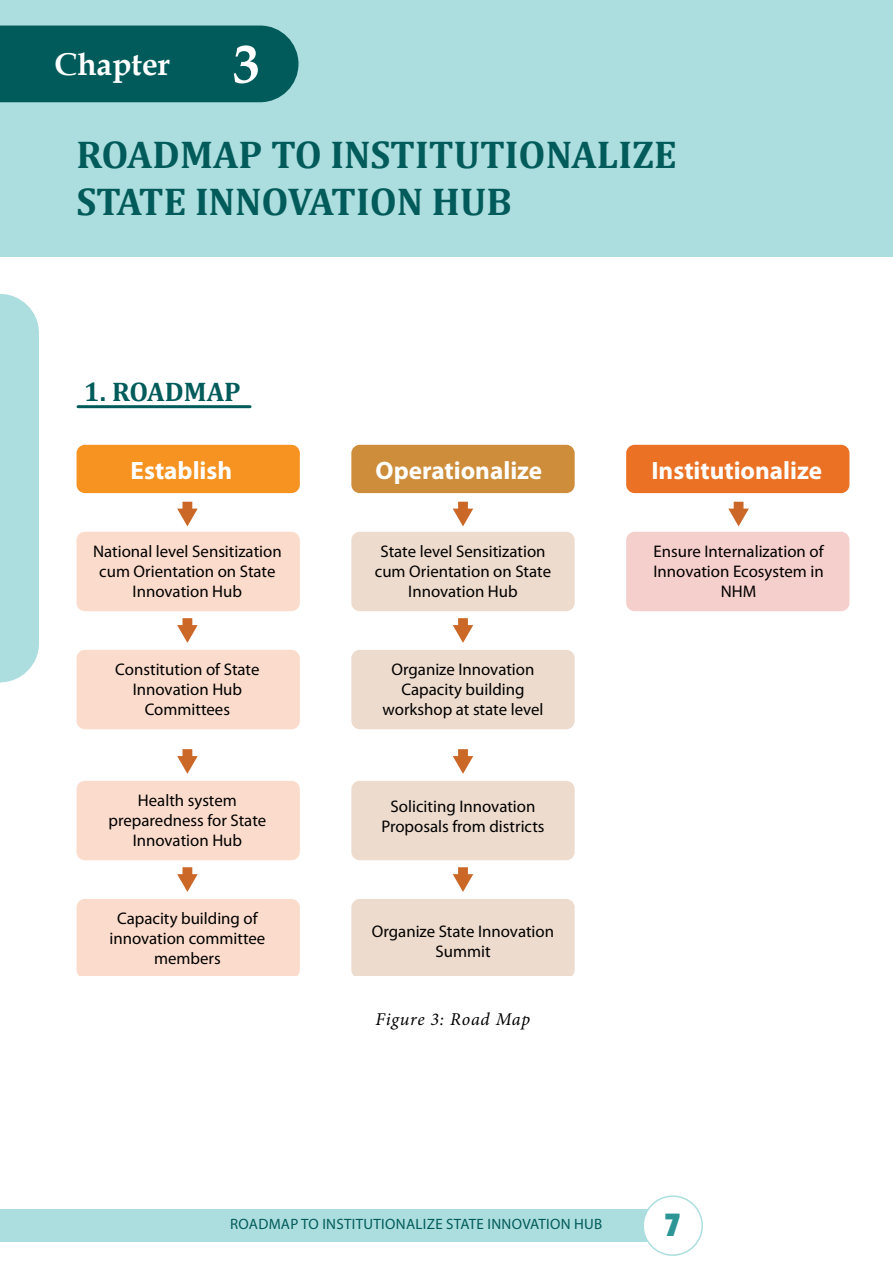
<style>
.page{position:relative;width:893px;height:1263px;background:#fff}
.page>*{position:absolute;margin:0;border:0;box-sizing:border-box;transform-origin:0 0}
.t1{font:700 54px "Book Antiqua";color:#fff}
.t2{font:700 39px/46.8px "Cambria";color:#015b5a}
.t3{font:36px "Passion One";color:#2d9596}
.t4{font:700 31.5px "Book Antiqua";color:#fff}
.t5{font:700 27px "Cambria";color:#015b5a}
.t6{font:700 25.2px "Myriad Pro";color:#fff}
.t7{font:italic 18px "Minion Pro";letter-spacing:.04em;color:#000}
.t8{font:16.8px/20.2px "Myriad Pro";color:#000;text-align:center}
.t9{font:15px "Myriad Pro";letter-spacing:.02em;color:#015b5b}
</style>
<div class="page">
<div style="left:1px;top:1209px;width:665px;height:33px;background:#addedf"></div>
<div style="left:643px;top:1196px;width:59px;height:59px;background:#fff;border-radius:50%"></div>
<div style="left:642px;top:1195px;width:61px;height:61px;border:2px solid #addedf;border-radius:50%"></div>
<div style="left:0;top:294px;width:39px;height:388px;background:#addedf"></div>
<div style="left:0;top:0;width:893px;height:256px;background:#addedf"></div>
<div style="left:0;top:26px;width:298px;height:76px;background:#015b5a"></div>
<hr style="left:78px;top:405px;width:172px;height:3px;background:#015b5a">
<div style="left:77px;top:445px;width:223px;height:48px;background:#f79321;border-radius:8px"></div>
<div style="left:351px;top:445px;width:224px;height:48px;background:#cd8d3b;border-radius:8px"></div>
<div style="left:626px;top:445px;width:223px;height:48px;background:#eb7124;border-radius:8px"></div>
<div style="left:77px;top:532px;width:223px;height:79px;background:#fbdbcb;border-radius:8px"></div>
<div style="left:351px;top:532px;width:224px;height:79px;background:#eddbcd;border-radius:8px"></div>
<div style="left:626px;top:532px;width:223px;height:79px;background:#f5cfcb;border-radius:8px"></div>
<div style="left:77px;top:650px;width:223px;height:79px;background:#fbdbcb;border-radius:8px"></div>
<div style="left:351px;top:650px;width:224px;height:79px;background:#eddbcd;border-radius:8px"></div>
<div style="left:77px;top:781px;width:223px;height:79px;background:#fbdbcb;border-radius:8px"></div>
<div style="left:351px;top:781px;width:224px;height:79px;background:#eddbcd;border-radius:8px"></div>
<div style="left:77px;top:899px;width:223px;height:76px;background:#fbdbcb"></div>
<div style="left:351px;top:899px;width:224px;height:76px;background:#eddbcd"></div>
<div style="left:182px;top:502px;width:10px;height:10px;background:#cb6828"></div>
<svg style="left:177px;top:509px;width:21px;height:17px"></svg>
<div style="left:458px;top:502px;width:10px;height:10px;background:#cb6828"></div>
<svg style="left:453px;top:509px;width:20px;height:17px"></svg>
<div style="left:182px;top:618px;width:10px;height:10px;background:#cb6828"></div>
<svg style="left:177px;top:625px;width:21px;height:18px"></svg>
<div style="left:458px;top:618px;width:10px;height:10px;background:#cb6828"></div>
<svg style="left:453px;top:625px;width:20px;height:18px"></svg>
<div style="left:182px;top:749px;width:10px;height:10px;background:#cb6828"></div>
<svg style="left:177px;top:756px;width:21px;height:18px"></svg>
<div style="left:458px;top:749px;width:10px;height:10px;background:#cb6828"></div>
<svg style="left:453px;top:756px;width:20px;height:18px"></svg>
<div style="left:182px;top:867px;width:10px;height:10px;background:#cb6828"></div>
<svg style="left:177px;top:874px;width:21px;height:18px"></svg>
<div style="left:458px;top:867px;width:10px;height:10px;background:#cb6828"></div>
<svg style="left:453px;top:874px;width:20px;height:18px"></svg>
<div style="left:734px;top:502px;width:9px;height:10px;background:#cb6828"></div>
<svg style="left:728px;top:509px;width:21px;height:17px"></svg>
<h3 class="t4" style="left:55px;top:43px;width:117px">Chapter</h3>
<h1 class="t1" style="left:233px;top:28px;width:28px">3</h1>
<h2 class="t2" style="left:77px;top:130px;width:602px">ROADMAP TO INSTITUTIONALIZE<br>STATE INNOVATION HUB</h2>
<h3 class="t5" style="left:84px;top:372px;width:158px">1. ROADMAP</h3>
<h3 class="t6" style="left:131px;top:454px;width:103px">Establish</h3>
<h3 class="t6" style="left:375px;top:454px;width:168px">Operationalize</h3>
<h3 class="t6" style="left:651px;top:454px;width:172px">Institutionalize</h3>
<p class="t8" style="left:93px;top:540px;width:190px">National level Sensitization cum Orientation on State<br>Innovation Hub</p>
<p class="t8" style="left:375px;top:540px;width:178px">State level Sensitization cum Orientation on State<br>Innovation Hub</p>
<p class="t8" style="left:115px;top:659px;width:146px">Constitution of State<br>Innovation Hub<br>Committees</p>
<p class="t8" style="left:383px;top:659px;width:162px">Organize Innovation<br>Capacity building workshop at state level</p>
<p class="t8" style="left:109px;top:790px;width:159px">Health system preparedness for State<br>Innovation Hub</p>
<p class="t8" style="left:381px;top:796px;width:165px">Soliciting Innovation<br>Proposals from districts</p>
<p class="t8" style="left:109px;top:908px;width:157px">Capacity building of innovation committee members</p>
<p class="t8" style="left:372px;top:920px;width:184px">Organize State Innovation<br>Summit</p>
<p class="t7" style="left:376px;top:1007px;width:156px">Figure 3: Road Map</p>
<p class="t8" style="left:653px;top:540px;width:172px">Ensure Internalization of<br>Innovation Ecosystem in<br>NHM</p>
<p class="t9" style="left:230px;top:1215px;width:374px">ROADMAP TO INSTITUTIONALIZE STATE INNOVATION HUB</p>
<h3 class="t3" style="left:665px;top:1206px;width:17px">7</h3>
</div>
